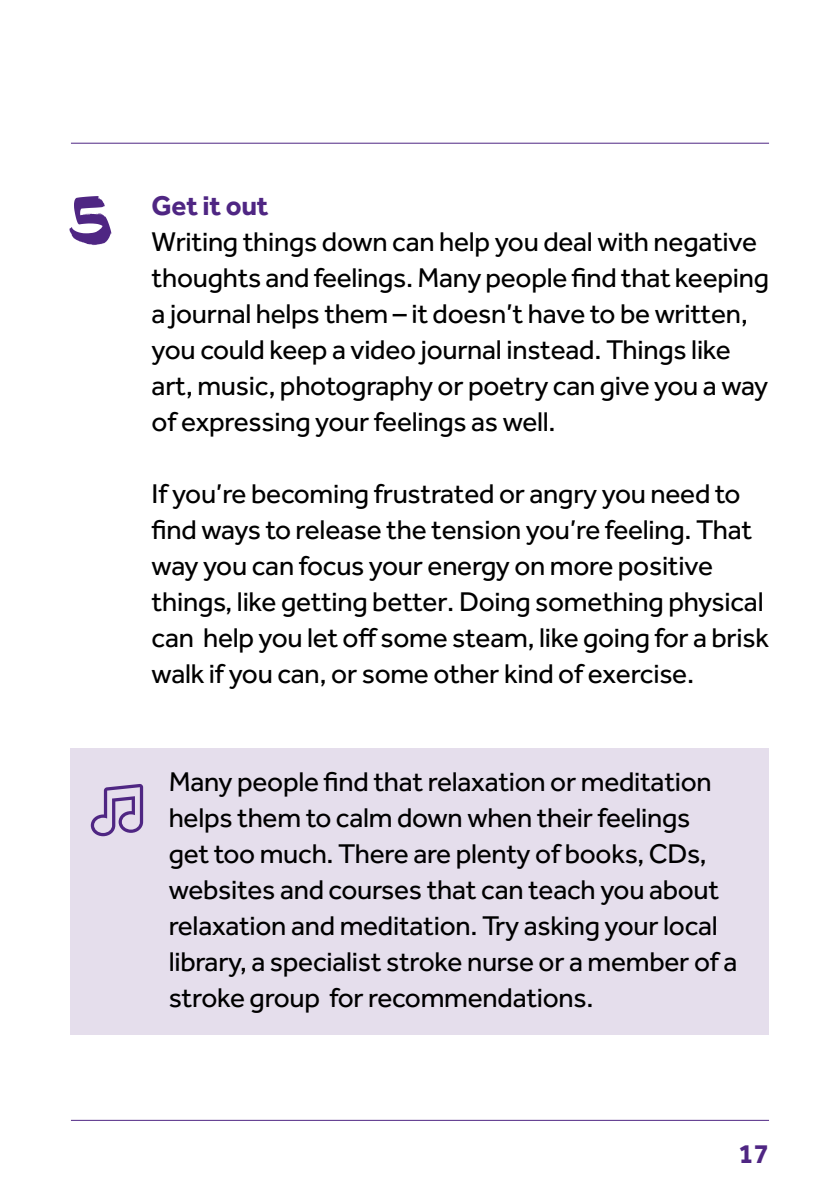
<style>
.page{position:relative;width:840px;height:1191px;background:#fff}
.page>*{position:absolute;margin:0;border:0;box-sizing:border-box;transform-origin:0 0}
.t1{font:72px "Action";color:#4f2683}
.t2{font:28px/36px "Effra";letter-spacing:-.01em;color:#000}
.t3{font:700 28px "Effra";letter-spacing:-.01em;color:#4f2683}
</style>
<div class="page">
<hr style="left:71px;top:143px;width:697px;height:1px;background:#4f2683">
<hr style="left:71px;top:1119px;width:697px;height:1px;background:#4f2683">
<div style="left:71px;top:748px;width:697px;height:287px;background:#e5deec"></div>
<svg style="left:91px;top:784px;width:52px;height:52px"></svg>
<h1 class="t1" style="left:71px;top:166px;width:43px">5</h1>
<p class="t3" style="left:151px;top:188px;width:118px">Get it out</p>
<p class="t2" style="left:151px;top:223px;width:618px">Writing things down can help you deal with negative thoughts and feelings. Many people find that keeping a journal helps them – it doesn’t have to be written, you could keep a video journal instead. Things like art, music, photography or poetry can give you a way of expressing your feelings as well.</p>
<p class="t2" style="left:151px;top:475px;width:618px">If you’re becoming frustrated or angry you need to find ways to release the tension you’re feeling. That way you can focus your energy on more positive things, like getting better. Doing something physical can help you let off some steam, like going for a brisk walk if you can, or some other kind of exercise.</p>
<p class="t2" style="left:168px;top:763px;width:570px">Many people find that relaxation or meditation helps them to calm down when their feelings get too much. There are plenty of books, CDs, websites and courses that can teach you about relaxation and meditation. Try asking your local library, a specialist stroke nurse or a member of a stroke group for recommendations.</p>
<p class="t3" style="left:738px;top:1136px;width:32px">17</p>
</div>
